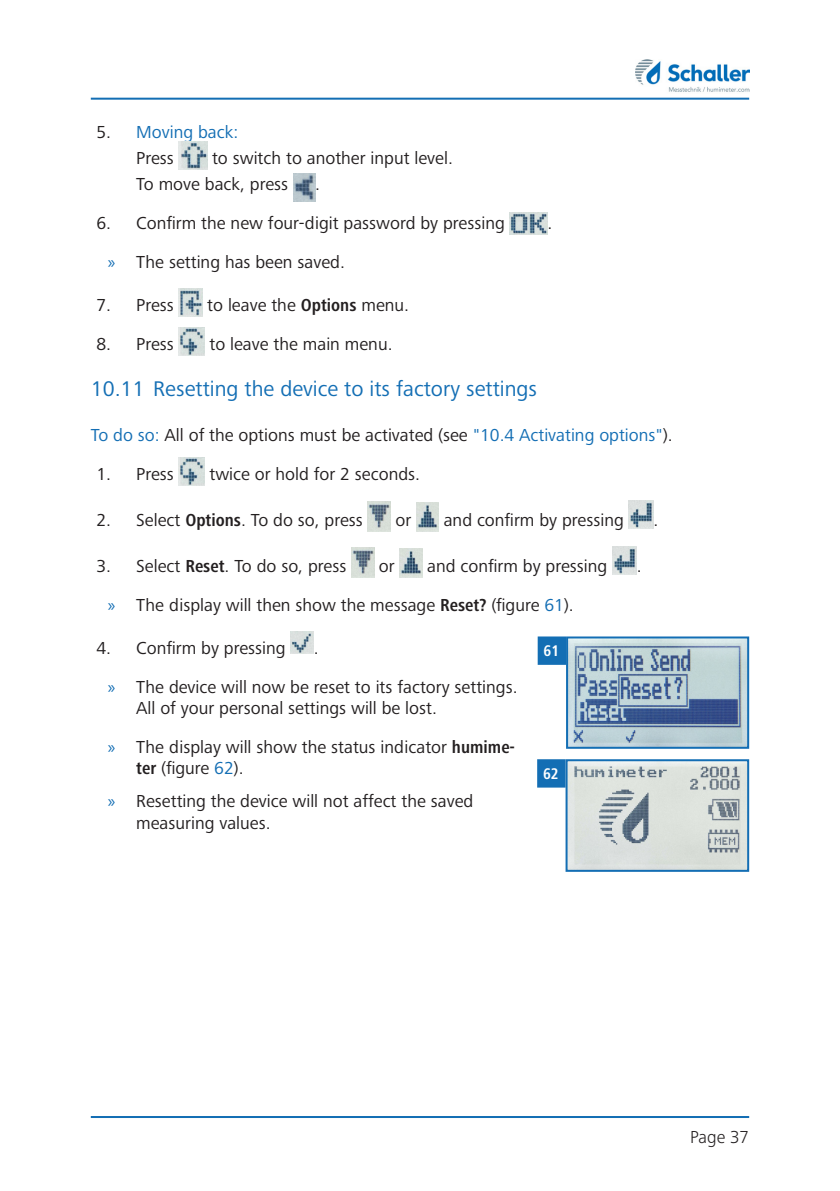
<style>
.page{position:relative;width:840px;height:1191px;background:#fff}
.page>*{position:absolute;margin:0;border:0;box-sizing:border-box;transform-origin:0 0}
.t1{font:22px "Frutiger Next Pro";color:#136eb4}
.Fließtext{font:18px/21.6px "Frutiger Next Pro";color:#231f20}
.t2{font:18px/26.2px "Frutiger Next Pro";color:#136eb4}
.t3{font:300 18px "Frutiger Next Pro";color:#231f20}
.t4{font:700 condensed 16px "Frutiger Next Pro";color:#fff}
.s1{color:#231f20}
.s2{font-family:"Myriad Pro";color:#136eb4}
.s3{font-weight:700;font-stretch:condensed}
.s4{color:#136eb4}
</style>
<div class="page">
<hr style="left:91px;top:98px;width:657px;height:2px;background:#136eb4">
<hr style="left:91px;top:1116px;width:657px;height:2px;background:#136eb4">
<img style="left:635px;top:60px;width:113px;height:32px">
<img style="left:179px;top:141px;width:28px;height:29px">
<img style="left:293px;top:173px;width:22px;height:28px">
<img style="left:509px;top:212px;width:38px;height:23px">
<img style="left:179px;top:288px;width:23px;height:29px">
<img style="left:179px;top:327px;width:25px;height:29px">
<img style="left:179px;top:457px;width:25px;height:28px">
<img style="left:367px;top:501px;width:23px;height:30px">
<img style="left:416px;top:502px;width:22px;height:29px">
<img style="left:628px;top:500px;width:25px;height:29px">
<img style="left:351px;top:547px;width:23px;height:30px">
<img style="left:399px;top:548px;width:23px;height:29px">
<img style="left:612px;top:546px;width:24px;height:29px">
<img style="left:290px;top:631px;width:23px;height:23px">
<div style="left:538px;top:637px;width:26px;height:27px;background:#136eb4"></div>
<div style="left:537px;top:636px;width:28px;height:29px;border:2px solid #136eb4"></div>
<img style="left:568px;top:639px;width:177px;height:107px">
<div style="left:565px;top:636px;width:183px;height:113px;border:2px solid #136eb4"></div>
<div style="left:538px;top:760px;width:26px;height:26px;background:#136eb4"></div>
<div style="left:537px;top:759px;width:28px;height:28px;border:2px solid #136eb4"></div>
<img style="left:568px;top:762px;width:177px;height:107px">
<div style="left:565px;top:759px;width:183px;height:113px;border:2px solid #136eb4"></div>
<p class="t2" style="left:136px;top:119px;width:103px;text-indent:-40px"><span class="s1">5.</span> Moving back:<br><span class="s1">Press</span></p>
<p class="Fließtext" style="left:136px;top:145px;width:318px;line-height:26px;text-indent:76px">to switch to another input level.<br>To move back, press</p>
<p class="Fließtext" style="left:315px;top:173px;width:6px">.</p>
<p class="Fließtext" style="left:96px;top:212px;width:409px">6. Confirm the new four-digit password by pressing</p>
<p class="Fließtext" style="left:547px;top:212px;width:6px">.</p>
<p class="Fließtext" style="left:108px;top:251px;width:238px"><span class="s2">»</span> The setting has been saved.</p>
<p class="Fließtext" style="left:96px;top:294px;width:79px">7. Press</p>
<p class="Fließtext" style="left:207px;top:294px;width:203px">to leave the <span class="s3">Options</span> menu.</p>
<p class="Fließtext" style="left:96px;top:333px;width:79px">8. Press</p>
<p class="Fließtext" style="left:209px;top:333px;width:184px">to leave the main menu.</p>
<p class="t1" style="left:91px;top:376px;width:447px">10.11 Resetting the device to its factory settings</p>
<p class="Fließtext" style="left:91px;top:424px;width:583px"><span class="s4">To do so:</span> All of the options must be activated (see <span class="s4">"10.4 Activating options"</span>).</p>
<p class="Fließtext" style="left:96px;top:463px;width:79px">1. Press</p>
<p class="Fließtext" style="left:209px;top:463px;width:212px">twice or hold for 2 seconds.</p>
<p class="Fließtext" style="left:96px;top:509px;width:268px">2. Select <span class="s3">Options</span>. To do so, press</p>
<p class="Fließtext" style="left:395px;top:509px;width:17px">or</p>
<p class="Fließtext" style="left:443px;top:509px;width:181px">and confirm by pressing</p>
<p class="Fließtext" style="left:653px;top:509px;width:6px">.</p>
<p class="Fließtext" style="left:96px;top:555px;width:251px">3. Select <span class="s3">Reset</span>. To do so, press</p>
<p class="Fließtext" style="left:378px;top:555px;width:17px">or</p>
<p class="Fließtext" style="left:427px;top:555px;width:181px">and confirm by pressing</p>
<p class="Fließtext" style="left:636px;top:555px;width:6px">.</p>
<p class="Fließtext" style="left:108px;top:594px;width:467px"><span class="s2">»</span> The display will then show the message <span class="s3">Reset?</span> (figure <span class="s4">61</span>).</p>
<p class="Fließtext" style="left:96px;top:637px;width:191px">4. Confirm by pressing</p>
<p class="Fließtext" style="left:313px;top:637px;width:6px">.</p>
<p class="Fließtext" style="left:136px;top:676px;width:383px;text-indent:-28px"><span class="s2">»</span> The device will now be reset to its factory settings.<br>All of your personal settings will be lost.</p>
<p class="Fließtext" style="left:136px;top:736px;width:380px;text-indent:-28px"><span class="s2">»</span> The display will show the status indicator <span class="s3">humime&shy;ter</span> (figure <span class="s4">62</span>).</p>
<p class="Fließtext" style="left:136px;top:790px;width:338px;text-indent:-28px"><span class="s2">»</span> Resetting the device will not affect the saved measuring values.</p>
<p class="t4" style="left:543px;top:641px;width:17px">61</p>
<p class="t4" style="left:542px;top:764px;width:17px">62</p>
<p class="t3" style="left:690px;top:1126px;width:60px">Page 37</p>
</div>
